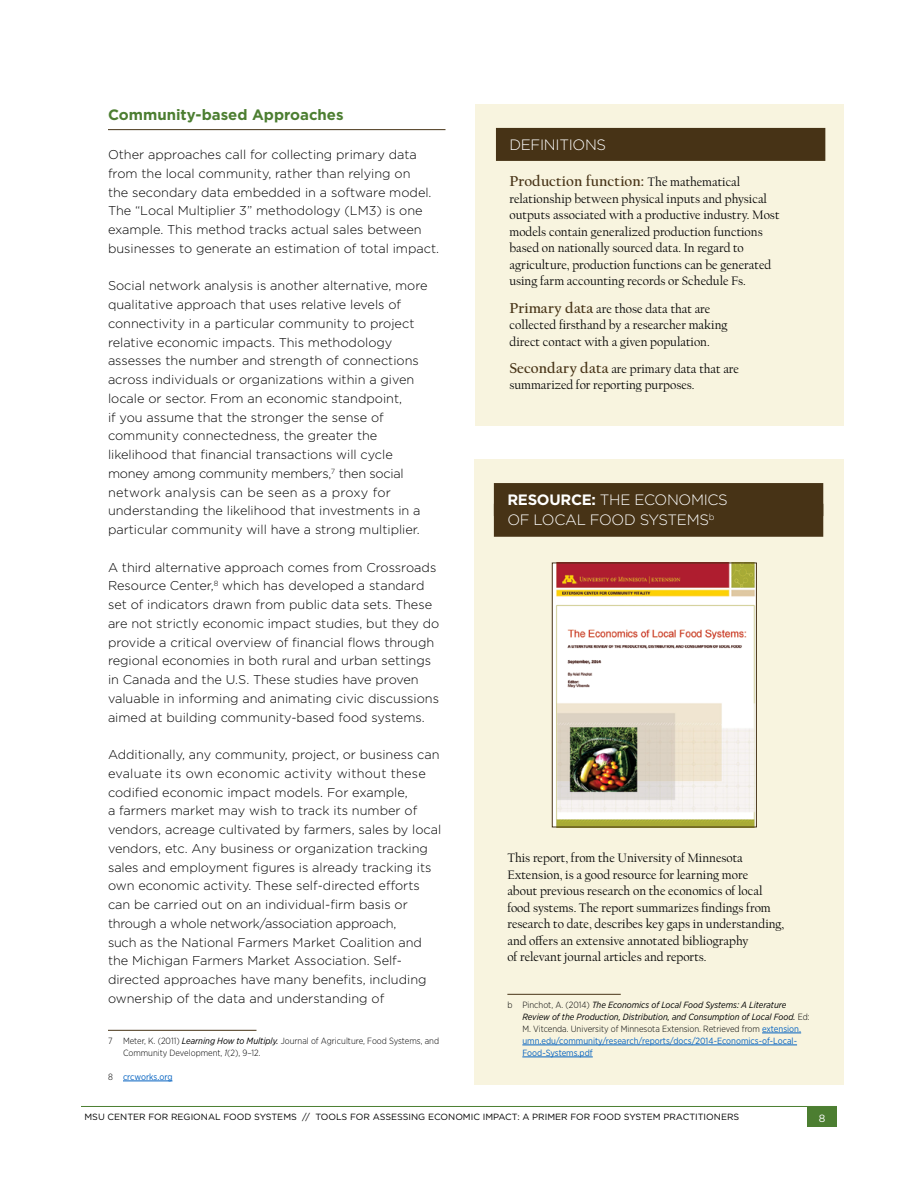
<style>
.page{position:relative;width:918px;height:1188px;background:#fff}
.page>*{position:absolute;margin:0;border:0;box-sizing:border-box;transform-origin:0 0}
.t1{font:300 15px/20.7px "Gotham";letter-spacing:-.02em;color:#fff}
.t2{font:700 15px "Californian FB";color:#473316}
.t3{font:700 15px "Gotham";color:#4c7e31}
.t4{font:300 12.75px/18.8px "Gotham";color:#000}
.t5{font:12.75px/16.5px "Californian FB";color:#000}
.t6{font:10.5px "Gotham";color:#fff}
.t7{font:italic 9px/12px "Gotham Narrow";color:#000}
.t8{font:300 9px/12px "Gotham Narrow";color:#000}
.t9{font:9px "Gotham";color:#000}
.t10{font:9px "Gotham Narrow";color:#0563c1}
.s1{font-weight:400;font-style:italic}
.s2{font-style:italic}
.s3{font-weight:300;color:#000}
.s4{font-weight:400;font-size:12.75px;color:#000}
.s5{font-weight:700;font-size:15px;color:#473316}
.s6{font-weight:700}
.s7{font-weight:300;font-style:normal}
.s8{font-style:normal;color:#0563c1}
</style>
<div class="page">
<hr style="left:108px;top:129px;width:338px;height:1px;background:#473316">
<hr style="left:108px;top:1030px;width:148px;height:1px;background:#473316">
<hr style="left:123px;top:1081px;width:49px;height:1px;background:#0563c1">
<div style="left:476px;top:104px;width:368px;height:322px;background:#f8f4df"></div>
<div style="left:496px;top:128px;width:329px;height:33px;background:#473316"></div>
<div style="left:474px;top:460px;width:369px;height:625px;background:#f8f4df"></div>
<div style="left:494px;top:483px;width:329px;height:33px;background:#473316"></div>
<div style="left:494px;top:504px;width:329px;height:33px;background:#473316"></div>
<hr style="left:507px;top:994px;width:114px;height:1px;background:#473316">
<hr style="left:762px;top:1033px;width:39px;height:1px;background:#0563c1">
<hr style="left:522px;top:1045px;width:275px;height:1px;background:#0563c1">
<hr style="left:522px;top:1057px;width:71px;height:1px;background:#0563c1">
<img style="left:554px;top:565px;width:201px;height:260px">
<div style="left:552px;top:563px;width:205px;height:264px;border:1px solid #473316"></div>
<hr style="left:81px;top:1106px;width:756px;height:1px;background:#4c7e31">
<div style="left:807px;top:1107px;width:30px;height:20px;background:#4c7e31"></div>
<p class="t3" style="left:108px;top:105px;width:237px">Community-based Approaches</p>
<p class="t4" style="left:108px;top:145px;width:333px">Other approaches call for collecting primary data from the local community, rather than relying on<br>the secondary data embedded in a software model.<br>The “Local Multiplier 3” methodology (LM3) is one example. This method tracks actual sales between businesses to generate an estimation of total impact.</p>
<p class="t4" style="left:108px;top:276px;width:321px">Social network analysis is another alternative, more qualitative approach that uses relative levels of connectivity in a particular community to project relative economic impacts. This methodology assesses the number and strength of connections across individuals or organizations within a given locale or sector. From an economic standpoint,<br>if you assume that the stronger the sense of community connectedness, the greater the likelihood that financial transactions will cycle money among community members,<sup>7</sup> then social network analysis can be seen as a proxy for understanding the likelihood that investments in a particular community will have a strong multiplier.</p>
<p class="t4" style="left:108px;top:557px;width:333px">A third alternative approach comes from Crossroads Resource Center,<sup>8</sup> which has developed a standard set of indicators drawn from public data sets. These are not strictly economic impact studies, but they do provide a critical overview of financial flows through regional economies in both rural and urban settings in Canada and the U.S. These studies have proven valuable in informing and animating civic discussions aimed at building community-based food systems.</p>
<p class="t4" style="left:108px;top:745px;width:335px">Additionally, any community, project, or business can evaluate its own economic activity without these codified economic impact models. For example,<br>a farmers market may wish to track its number of vendors, acreage cultivated by farmers, sales by local vendors, etc. Any business or organization tracking sales and employment figures is already tracking its own economic activity. These self-directed efforts can be carried out on an individual-firm basis or through a whole network/association approach,<br>such as the National Farmers Market Coalition and the Michigan Farmers Market Association. Self&shy;directed approaches have many benefits, including ownership of the data and understanding of</p>
<p class="t8" style="left:123px;top:1035px;width:318px;text-indent:-15px">7 Meter, K. (2011) <span class="s1">Learning How to Multiply.</span> Journal of Agriculture, Food Systems, and<br>Community Development, <span class="s2">1</span>(2), 9–12.</p>
<p class="t10" style="left:108px;top:1071px;width:66px"><span class="s3">8</span> crcworks.org</p>
<p class="t1" style="left:509px;top:133px;width:98px">DEFINITIONS</p>
<p class="t2" style="left:509px;top:173px;width:232px">Production function: <span class="s4">The mathematical</span></p>
<p class="t5" style="left:509px;top:191px;width:272px">relationship between physical inputs and physical outputs associated with a productive industry. Most models contain generalized production functions based on nationally sourced data. In regard to agriculture, production functions can be generated using farm accounting records or Schedule Fs.</p>
<p class="t5" style="left:509px;top:301px;width:220px"><span class="s5">Primary data</span> are those data that are collected firsthand by a researcher making direct contact with a given population.</p>
<p class="t5" style="left:509px;top:361px;width:231px"><span class="s5">Secondary data</span> are primary data that are summarized for reporting purposes.</p>
<p class="t1" style="left:507px;top:489px;width:222px"><span class="s6">RESOURCE:</span> THE ECONOMICS<br>OF LOCAL FOOD SYSTEMS<sup>b</sup></p>
<p class="t5" style="left:507px;top:850px;width:278px">This report, from the University of Minnesota Extension, is a good resource for learning more<br>about previous research on the economics of local food systems. The report summarizes findings from research to date, describes key gaps in understanding, and offers an extensive annotated bibliography<br>of relevant journal articles and reports.</p>
<p class="t7" style="left:522px;top:999px;width:289px;text-indent:-15px"><span class="s7">b Pinchot, A. (2014)</span> The Economics of Local Food Systems: A Literature Review of the Production, Distribution, and Consumption of Local Food. <span class="s7">Ed:<br>M. Vitcenda. University of Minnesota Extension. Retrieved from</span> <span class="s8">extension. umn.edu/community/research/reports/docs/2014-Economics-of-Local-Food-Systems.pdf</span></p>
<p class="t9" style="left:85px;top:1111px;width:656px">MSU CENTER FOR REGIONAL FOOD SYSTEMS // TOOLS FOR ASSESSING ECONOMIC IMPACT: A PRIMER FOR FOOD SYSTEM PRACTITIONERS</p>
<p class="t6" style="left:819px;top:1111px;width:8px">8</p>
</div>
